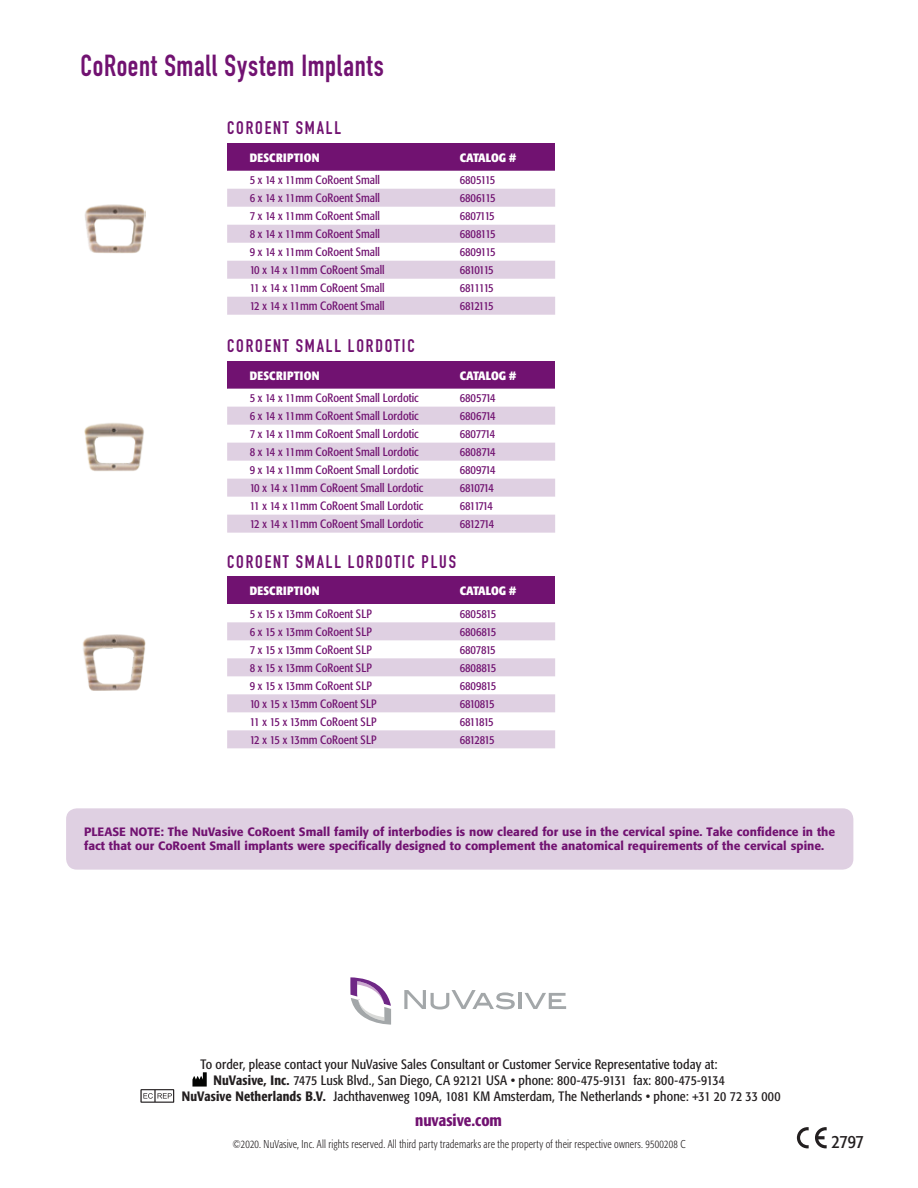
<style>
.page{position:relative;width:918px;height:1188px;background:#fff}
.page>*{position:absolute;margin:0;border:0;box-sizing:border-box;transform-origin:0 0}
.Inside-SS-Page_Headi{font:30px "DIN Engschrift Std";letter-spacing:.025em;color:#711271;scale:.95 1}
.t1{font:condensed 18.45px "Formata";color:#231f20}
.Catalog_-_Text_Headi{font:18px "DIN Engschrift Std";letter-spacing:.1em;color:#711271}
.t2{font:500 condensed 16.5px "Formata";color:#711271}
.BACK_-_signoff-_cona{font:condensed 13.5px "Formata";letter-spacing:.01em;color:#231f20}
.BACK_-_signoff-__TM{font:condensed 13.5px "Formata";letter-spacing:.01em;color:#231f20}
.Catalog_-_Table_-_Te{font:condensed 12px "Formata";color:#711271}
.Box_-_Purple_Callout{font:500 12px/14.2px "Formata";color:#711271}
.Catalog_-_Table_-_Te-2{font:condensed 12px "Formata";letter-spacing:-.07em;color:#711271}
.Catalog_-_Table_-_He{font:700 condensed 12px "Formata";letter-spacing:.01em;color:#fff}
.Catalog_-_Table_-_Te-3{font:condensed 12px "Formata";letter-spacing:-.035em;color:#711271}
.Catalog_-_Table_-_He-2{font:700 condensed 12px "Formata";letter-spacing:-.01em;color:#fff}
.Catalog_-_Table_-_Te-4{font:condensed 12px "Formata";letter-spacing:-.025em;color:#711271}
.Catalog_-_Table_-_Te-5{font:condensed 12px "Formata";letter-spacing:-.03em;color:#711271}
.Catalog_-_Table_-_Te-6{font:condensed 12px "Formata";letter-spacing:-.05em;color:#711271}
.Back-signoff-__TM_in{font:300 condensed 11.25px "Formata";letter-spacing:.015em;color:#231f20;scale:.9 1}
.s1{font-weight:500}
</style>
<div class="page">
<svg style="left:192px;top:1072px;width:15px;height:15px"></svg>
<svg style="left:140px;top:1089px;width:34px;height:14px"></svg>
<svg style="left:404px;top:990px;width:111px;height:19px"></svg>
<hr style="left:519px;top:993px;width:3px;height:16px;background:#a3a7a9">
<svg style="left:525px;top:993px;width:41px;height:16px"></svg>
<svg style="left:350px;top:977px;width:41px;height:48px"></svg>
<svg style="left:815px;top:1127px;width:12px;height:21px"></svg>
<svg style="left:797px;top:1127px;width:12px;height:21px"></svg>
<div style="left:66px;top:808px;width:787px;height:62px;background:#dfd0e2;border-radius:11px"></div>
<div style="left:227px;top:577px;width:328px;height:27px;background:#711271"></div>
<svg style="left:227px;top:622px;width:328px;height:126px"></svg>
<img style="left:82px;top:634px;width:64px;height:57px">
<div style="left:227px;top:361px;width:328px;height:28px;background:#711271"></div>
<svg style="left:227px;top:406px;width:328px;height:127px"></svg>
<img style="left:84px;top:423px;width:60px;height:48px">
<div style="left:227px;top:143px;width:328px;height:28px;background:#711271"></div>
<svg style="left:227px;top:188px;width:328px;height:127px"></svg>
<img style="left:84px;top:204px;width:62px;height:49px">
<p class="Inside-SS-Page_Headi" style="left:81px;top:48px;width:321px">CoRoent Small System Implants</p>
<p class="Catalog_-_Text_Headi" style="left:227px;top:117px;width:115px">COROENT SMALL</p>
<p class="Catalog_-_Table_-_He" style="left:250px;top:150px;width:71px">DESCRIPTION</p>
<p class="Catalog_-_Table_-_He-2" style="left:460px;top:150px;width:58px">CATALOG #</p>
<p class="Catalog_-_Table_-_Te" style="left:250px;top:173px;width:132px">5 x 14 x 11mm CoRoent Small</p>
<p class="Catalog_-_Table_-_Te-3" style="left:460px;top:173px;width:37px">6805115</p>
<p class="Catalog_-_Table_-_Te" style="left:250px;top:191px;width:132px">6 x 14 x 11mm CoRoent Small</p>
<p class="Catalog_-_Table_-_Te-3" style="left:460px;top:191px;width:37px">6806115</p>
<p class="Catalog_-_Table_-_Te" style="left:250px;top:209px;width:132px">7 x 14 x 11mm CoRoent Small</p>
<p class="Catalog_-_Table_-_Te-6" style="left:460px;top:209px;width:37px">6807115</p>
<p class="Catalog_-_Table_-_Te" style="left:250px;top:227px;width:132px">8 x 14 x 11mm CoRoent Small</p>
<p class="Catalog_-_Table_-_Te-3" style="left:460px;top:227px;width:37px">6808115</p>
<p class="Catalog_-_Table_-_Te" style="left:250px;top:245px;width:132px">9 x 14 x 11mm CoRoent Small</p>
<p class="Catalog_-_Table_-_Te-3" style="left:460px;top:245px;width:37px">6809115</p>
<p class="Catalog_-_Table_-_Te" style="left:250px;top:263px;width:137px">10 x 14 x 11mm CoRoent Small</p>
<p class="Catalog_-_Table_-_Te-2" style="left:460px;top:263px;width:36px">6810115</p>
<p class="Catalog_-_Table_-_Te" style="left:250px;top:281px;width:137px">11 x 14 x 11mm CoRoent Small</p>
<p class="Catalog_-_Table_-_Te-2" style="left:460px;top:281px;width:36px">6811115</p>
<p class="Catalog_-_Table_-_Te" style="left:250px;top:299px;width:137px">12 x 14 x 11mm CoRoent Small</p>
<p class="Catalog_-_Table_-_Te-2" style="left:460px;top:299px;width:36px">6812115</p>
<p class="Catalog_-_Text_Headi" style="left:227px;top:335px;width:189px">COROENT SMALL LORDOTIC</p>
<p class="Catalog_-_Table_-_He" style="left:250px;top:368px;width:71px">DESCRIPTION</p>
<p class="Catalog_-_Table_-_He-2" style="left:460px;top:368px;width:58px">CATALOG #</p>
<p class="Catalog_-_Table_-_Te" style="left:250px;top:391px;width:171px">5 x 14 x 11mm CoRoent Small Lordotic</p>
<p class="Catalog_-_Table_-_Te" style="left:460px;top:391px;width:38px">6805714</p>
<p class="Catalog_-_Table_-_Te" style="left:250px;top:409px;width:171px">6 x 14 x 11mm CoRoent Small Lordotic</p>
<p class="Catalog_-_Table_-_Te" style="left:460px;top:409px;width:38px">6806714</p>
<p class="Catalog_-_Table_-_Te" style="left:250px;top:427px;width:171px">7 x 14 x 11mm CoRoent Small Lordotic</p>
<p class="Catalog_-_Table_-_Te-5" style="left:460px;top:427px;width:37px">6807714</p>
<p class="Catalog_-_Table_-_Te" style="left:250px;top:445px;width:171px">8 x 14 x 11mm CoRoent Small Lordotic</p>
<p class="Catalog_-_Table_-_Te" style="left:460px;top:445px;width:38px">6808714</p>
<p class="Catalog_-_Table_-_Te" style="left:250px;top:463px;width:171px">9 x 14 x 11mm CoRoent Small Lordotic</p>
<p class="Catalog_-_Table_-_Te" style="left:460px;top:463px;width:38px">6809714</p>
<p class="Catalog_-_Table_-_Te" style="left:250px;top:481px;width:175px">10 x 14 x 11mm CoRoent Small Lordotic</p>
<p class="Catalog_-_Table_-_Te-2" style="left:460px;top:481px;width:36px">6810714</p>
<p class="Catalog_-_Table_-_Te" style="left:250px;top:499px;width:175px">11 x 14 x 11mm CoRoent Small Lordotic</p>
<p class="Catalog_-_Table_-_Te-2" style="left:460px;top:499px;width:35px">6811714</p>
<p class="Catalog_-_Table_-_Te" style="left:250px;top:517px;width:175px">12 x 14 x 11mm CoRoent Small Lordotic</p>
<p class="Catalog_-_Table_-_Te-2" style="left:460px;top:517px;width:36px">6812714</p>
<p class="Catalog_-_Text_Headi" style="left:227px;top:551px;width:230px">COROENT SMALL LORDOTIC PLUS</p>
<p class="Catalog_-_Table_-_He" style="left:250px;top:584px;width:71px">DESCRIPTION</p>
<p class="Catalog_-_Table_-_He-2" style="left:460px;top:584px;width:58px">CATALOG #</p>
<p class="Catalog_-_Table_-_Te" style="left:250px;top:607px;width:124px">5 x 15 x 13mm CoRoent SLP</p>
<p class="Catalog_-_Table_-_Te" style="left:460px;top:607px;width:38px">6805815</p>
<p class="Catalog_-_Table_-_Te" style="left:250px;top:625px;width:124px">6 x 15 x 13mm CoRoent SLP</p>
<p class="Catalog_-_Table_-_Te" style="left:460px;top:625px;width:38px">6806815</p>
<p class="Catalog_-_Table_-_Te" style="left:250px;top:643px;width:124px">7 x 15 x 13mm CoRoent SLP</p>
<p class="Catalog_-_Table_-_Te-4" style="left:460px;top:643px;width:38px">6807815</p>
<p class="Catalog_-_Table_-_Te" style="left:250px;top:661px;width:124px">8 x 15 x 13mm CoRoent SLP</p>
<p class="Catalog_-_Table_-_Te" style="left:460px;top:661px;width:38px">6808815</p>
<p class="Catalog_-_Table_-_Te" style="left:250px;top:679px;width:124px">9 x 15 x 13mm CoRoent SLP</p>
<p class="Catalog_-_Table_-_Te" style="left:460px;top:679px;width:38px">6809815</p>
<p class="Catalog_-_Table_-_Te" style="left:250px;top:697px;width:128px">10 x 15 x 13mm CoRoent SLP</p>
<p class="Catalog_-_Table_-_Te-2" style="left:460px;top:697px;width:37px">6810815</p>
<p class="Catalog_-_Table_-_Te" style="left:250px;top:715px;width:128px">11 x 15 x 13mm CoRoent SLP</p>
<p class="Catalog_-_Table_-_Te-2" style="left:460px;top:715px;width:36px">6811815</p>
<p class="Catalog_-_Table_-_Te" style="left:250px;top:733px;width:128px">12 x 15 x 13mm CoRoent SLP</p>
<p class="Catalog_-_Table_-_Te-2" style="left:460px;top:733px;width:36px">6812815</p>
<p class="Box_-_Purple_Callout" style="left:84px;top:824px;width:753px">PLEASE NOTE: The NuVasive CoRoent Small family of interbodies is now cleared for use in the cervical spine. Take confidence in the fact that our CoRoent Small implants were specifically designed to complement the anatomical requirements of the cervical spine.</p>
<p class="BACK_-_signoff-__TM" style="left:200px;top:1056px;width:519px">To order, please contact your NuVasive Sales Consultant or Customer Service Representative today at:</p>
<p class="BACK_-_signoff-_cona" style="left:214px;top:1072px;width:513px"><span class="s1">NuVasive, Inc.</span> 7475 Lusk Blvd., San Diego, CA 92121 USA • phone: 800-475-9131 fax: 800-475-9134</p>
<p class="BACK_-_signoff-_cona" style="left:182px;top:1088px;width:600px"><span class="s1">NuVasive Netherlands B.V.</span> Jachthavenweg 109A, 1081 KM Amsterdam, The Netherlands • phone: +31 20 72 33 000</p>
<p class="t2" style="left:415px;top:1110px;width:88px">nuvasive.com</p>
<p class="Back-signoff-__TM_in" style="left:233px;top:1137px;width:505px">©2020. NuVasive, Inc. All rights reserved. All third party trademarks are the property of their respective owners. 9500208 C</p>
<p class="t1" style="left:831px;top:1130px;width:34px">2797</p>
</div>
